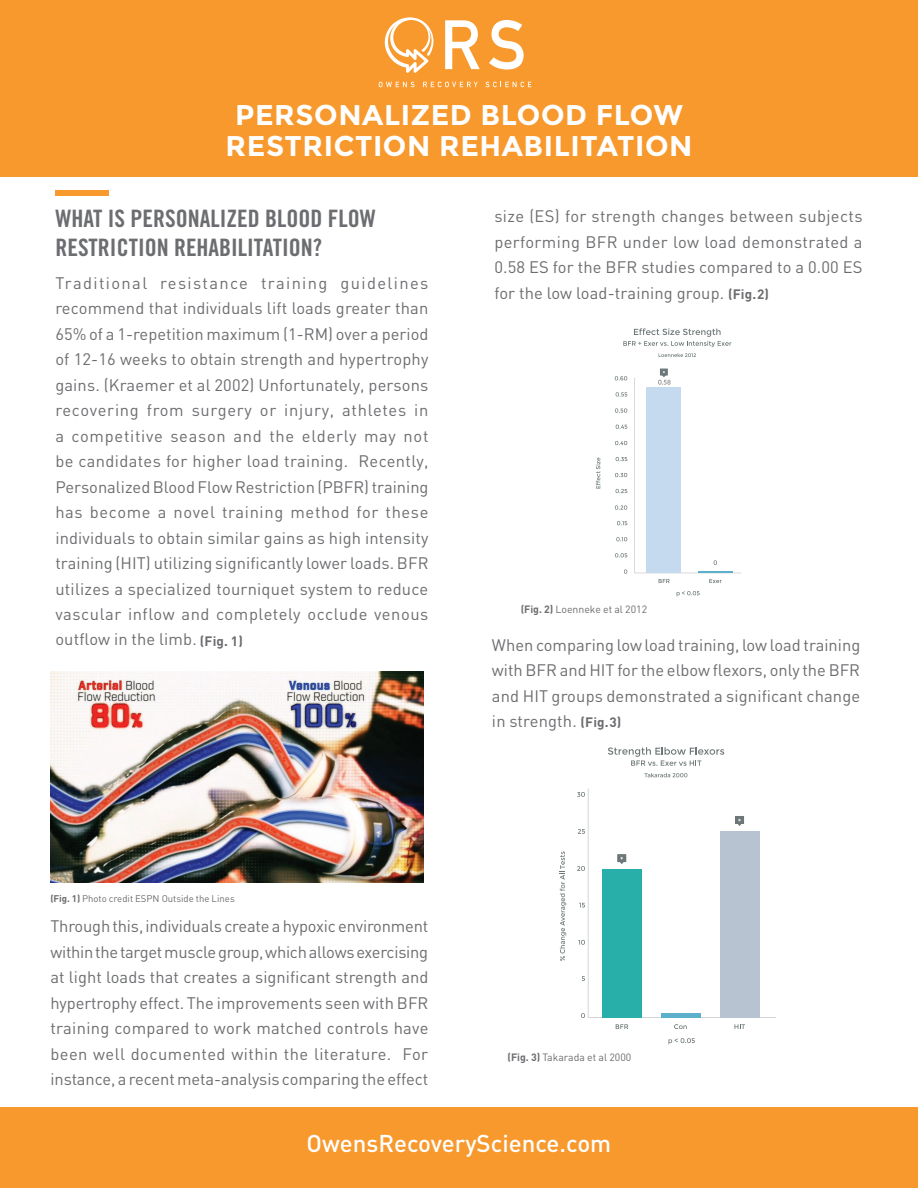
<style>
.page{position:relative;width:918px;height:1188px;background:#fff}
.page>*{position:absolute;margin:0;border:0;box-sizing:border-box;transform-origin:0 0}
.t1{font:700 28.5px/31.5px "Montserrat";letter-spacing:.02em;color:#fff;text-align:center}
.t2{font:24px/28.8px "Trade Gothic Bold Cond Twenty";color:#6c6d70}
.t3{font:500 24px "DIN";color:#fff}
.t4{font:16.5px/25.5px "DIN";letter-spacing:.01em;color:#6c6d70;text-align:justify}
.t5{font:10.5px "DIN";color:#6c6d70}
.t6{font:9.6px "DIN";color:#6c6d70}
.s1{font-weight:700;font-size:13.5px}
.s2{font-weight:700}
</style>
<div class="page">
<div style="left:55px;top:190px;width:53px;height:6px;background:#f8992e"></div>
<div style="left:0;top:0;width:918px;height:176px;background:#f8992e"></div>
<div style="left:0;top:1107px;width:918px;height:81px;background:#f8992e"></div>
<img style="left:50px;top:672px;width:373px;height:211px">
<svg style="left:385px;top:17px;width:49px;height:56px"></svg>
<svg style="left:445px;top:20px;width:35px;height:49px"></svg>
<svg style="left:489px;top:20px;width:35px;height:50px"></svg>
<svg style="left:379px;top:82px;width:36px;height:5px"></svg>
<svg style="left:423px;top:82px;width:55px;height:5px"></svg>
<svg style="left:485px;top:82px;width:46px;height:5px"></svg>
<svg style="left:615px;top:408px;width:12px;height:5px"></svg>
<svg style="left:616px;top:425px;width:11px;height:4px"></svg>
<svg style="left:615px;top:441px;width:12px;height:4px"></svg>
<svg style="left:615px;top:376px;width:12px;height:5px"></svg>
<svg style="left:616px;top:392px;width:11px;height:5px"></svg>
<svg style="left:616px;top:457px;width:11px;height:4px"></svg>
<svg style="left:615px;top:473px;width:12px;height:4px"></svg>
<svg style="left:616px;top:489px;width:11px;height:4px"></svg>
<svg style="left:615px;top:505px;width:12px;height:5px"></svg>
<svg style="left:617px;top:521px;width:10px;height:4px"></svg>
<svg style="left:616px;top:537px;width:11px;height:4px"></svg>
<svg style="left:615px;top:553px;width:12px;height:5px"></svg>
<svg style="left:623px;top:328px;width:108px;height:19px"></svg>
<svg style="left:659px;top:579px;width:11px;height:4px"></svg>
<svg style="left:709px;top:579px;width:13px;height:4px"></svg>
<svg style="left:677px;top:591px;width:23px;height:5px"></svg>
<svg style="left:596px;top:458px;width:4px;height:31px"></svg>
<div style="left:660px;top:369px;width:8px;height:7px;background:#6d7777"></div>
<svg style="left:634px;top:371px;width:107px;height:202px"></svg>
<svg style="left:659px;top:353px;width:37px;height:4px"></svg>
<svg style="left:560px;top:851px;width:6px;height:110px"></svg>
<svg style="left:608px;top:747px;width:116px;height:19px"></svg>
<svg style="left:616px;top:1024px;width:12px;height:5px"></svg>
<svg style="left:674px;top:1024px;width:13px;height:5px"></svg>
<svg style="left:668px;top:1038px;width:27px;height:6px"></svg>
<svg style="left:735px;top:1024px;width:10px;height:5px"></svg>
<svg style="left:577px;top:789px;width:199px;height:229px"></svg>
<svg style="left:644px;top:773px;width:43px;height:4px"></svg>
<h1 class="t1" style="left:226px;top:99px;width:468px">PERSONALIZED BLOOD FLOW<br>RESTRICTION REHABILITATION</h1>
<h2 class="t2" style="left:55px;top:204px;width:322px">WHAT IS PERSONALIZED BLOOD FLOW<br>RESTRICTION REHABILITATION?</h2>
<p class="t4" style="left:55px;top:270px;width:375px">Traditional resistance training guidelines recommend that individuals lift loads greater than 65% of a 1-repetition maximum (1-RM) over a period of 12-16 weeks to obtain strength and hypertrophy gains. (Kraemer et al 2002) Unfortunately, persons recovering from surgery or injury, athletes in a competitive season and the elderly may not be candidates for higher load training. Recently, Personalized Blood Flow Restriction (PBFR) training has become a novel training method for these individuals to obtain similar gains as high intensity training (HIT) utilizing significantly lower loads. BFR utilizes a specialized tourniquet system to reduce vascular inflow and completely occlude venous outflow in the limb. <span class="s1">(Fig. 1)</span></p>
<p class="t4" style="left:494px;top:203px;width:370px">size (ES) for strength changes between subjects performing BFR under low load demonstrated a 0.58 ES for the BFR studies compared to a 0.00 ES for the low load-training group. <span class="s1">(Fig. 2)</span></p>
<p class="t5" style="left:521px;top:603px;width:128px"><span class="s2">(Fig. 2)</span> Loenneke et al 2012</p>
<p class="t4" style="left:492px;top:632px;width:370px">When comparing low load training, low load training with BFR and HIT for the elbow flexors, only the BFR and HIT groups demonstrated a significant change in strength. <span class="s1">(Fig. 3)</span></p>
<p class="t6" style="left:50px;top:892px;width:186px"><span class="s2">(Fig. 1)</span> Photo credit ESPN Outside the Lines</p>
<p class="t4" style="left:50px;top:913px;width:380px">Through this, individuals create a hypoxic environment within the target muscle group, which allows exercising at light loads that creates a significant strength and hypertrophy effect. The improvements seen with BFR training compared to work matched controls have been well documented within the literature. For instance, a recent meta-analysis comparing the effect</p>
<p class="t5" style="left:508px;top:1050px;width:125px"><span class="s2">(Fig. 3)</span> Takarada et al 2000</p>
<h2 class="t3" style="left:307px;top:1128px;width:306px">OwensRecoveryScience.com</h2>
</div>
